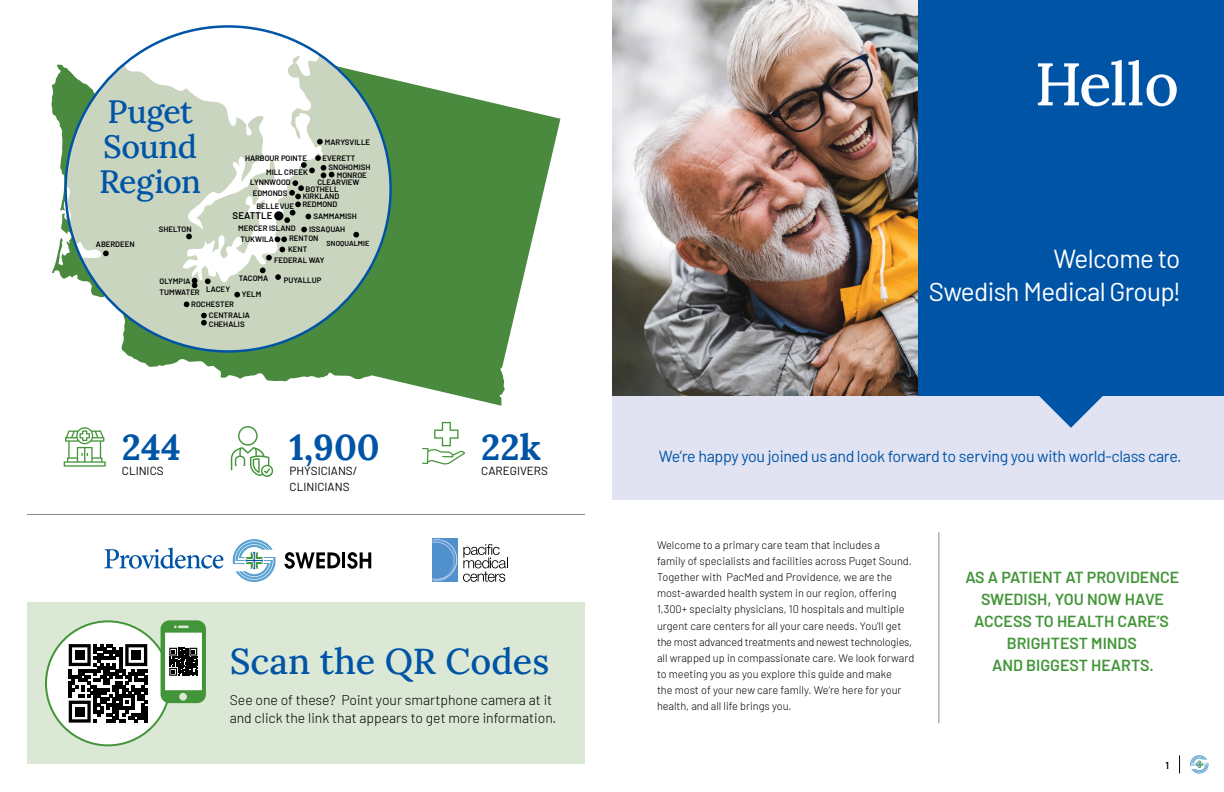
<style>
.page{position:relative;width:1224px;height:792px;background:#fff}
.page>*{position:absolute;margin:0;border:0;box-sizing:border-box;transform-origin:0 0}
.t1{font:500 60px "Lora";letter-spacing:-.01em;color:#fff}
.t2{font:500 36px "Lora";color:#0054a6}
.t3{font:700 36px "Lora";color:#0054a6}
.t4{font:500 32.3px/35.2px "Lora";letter-spacing:-.025em;color:#0054a6}
.t5{font:26px/33px "Barlow";letter-spacing:-.025em;color:#fff;text-align:right}
.t6{font:600 16px/22px "Barlow";color:#439539;text-align:center}
.t7{font:16px "Barlow";letter-spacing:-.02em;color:#0054a6}
.t8{font:300 14px/18px "Barlow";color:#000}
.t9{font:11.8px/15.3px "Barlow";color:#000}
.t10{font:300 11px/16px "Barlow";color:#000}
.t11{font:600 10px "Barlow";color:#000}
.t12{font:600 9.7px "Barlow";color:#000}
.t13{font:600 7.9px/7.6px "Barlow";color:#000;text-align:center}
.t14{font:600 7.3px "Barlow";color:#000}
</style>
<div class="page">
<div style="left:27px;top:602px;width:558px;height:162px;background:#dbe8d5"></div>
<div style="left:46px;top:621px;width:124px;height:124px;background:#fff;border-radius:50%"></div>
<svg style="left:1179px;top:755px;width:1px;height:18px"></svg>
<svg style="left:1190px;top:755px;width:19px;height:19px"></svg>
<svg style="left:52px;top:64px;width:508px;height:342px;fill:#4a8a3f"></svg>
<img style="left:59px;top:76px;width:7px;height:9px">
<svg style="left:66px;top:26px;width:325px;height:325px;fill:#cad5bf"></svg>
<svg style="left:103px;top:251px;width:6px;height:5px"></svg>
<svg style="left:317px;top:139px;width:6px;height:6px"></svg>
<svg style="left:353px;top:232px;width:6px;height:6px"></svg>
<svg style="left:260px;top:268px;width:6px;height:5px"></svg>
<svg style="left:234px;top:292px;width:6px;height:6px"></svg>
<svg style="left:275px;top:274px;width:6px;height:6px"></svg>
<svg style="left:205px;top:278px;width:6px;height:6px"></svg>
<svg style="left:192px;top:278px;width:5px;height:10px"></svg>
<svg style="left:186px;top:234px;width:6px;height:5px"></svg>
<svg style="left:184px;top:301px;width:5px;height:6px"></svg>
<svg style="left:201px;top:313px;width:6px;height:13px"></svg>
<svg style="left:266px;top:155px;width:68px;height:106px"></svg>
<svg style="left:64px;top:427px;width:42px;height:40px"></svg>
<svg style="left:231px;top:426px;width:43px;height:51px"></svg>
<svg style="left:422px;top:422px;width:43px;height:42px"></svg>
<div style="left:612px;top:0;width:612px;height:396px;background:#0054a6"></div>
<img style="left:612px;top:0;width:306px;height:396px">
<div style="left:612px;top:396px;width:612px;height:104px;background:#e1e3f3"></div>
<svg style="left:1039px;top:396px;width:64px;height:32px"></svg>
<hr style="left:939px;top:532px;width:1px;height:191px;background:#88887e">
<div style="left:62px;top:638px;width:92px;height:91px;background:#fff"></div>
<svg style="left:69px;top:644px;width:78px;height:79px"></svg>
<div style="left:75px;top:650px;width:9px;height:10px;background:#000"></div>
<div style="left:132px;top:650px;width:9px;height:10px;background:#000"></div>
<div style="left:75px;top:707px;width:9px;height:9px;background:#000"></div>
<svg style="left:161px;top:620px;width:45px;height:83px;background:#86a682"></svg>
<svg style="left:463px;top:544px;width:45px;height:38px"></svg>
<div style="left:432px;top:538px;width:26px;height:44px;background:#5091cd"></div>
<svg style="left:432px;top:539px;width:25px;height:42px"></svg>
<hr style="left:27px;top:514px;width:558px;height:1px;background:#88887e">
<svg style="left:284px;top:552px;width:56px;height:17px"></svg>
<hr style="left:342px;top:552px;width:3px;height:16px;background:#000">
<svg style="left:347px;top:552px;width:24px;height:17px"></svg>
<svg style="left:233px;top:539px;width:43px;height:43px"></svg>
<svg style="left:104px;top:547px;width:119px;height:22px"></svg>
<h3 class="t4" style="left:99px;top:92px;width:103px">Puget<br>Sound<br>Region</h3>
<p class="t13" style="left:96px;top:240px;width:40px">ABERDEEN</p>
<p class="t13" style="left:159px;top:225px;width:34px">SHELTON</p>
<p class="t13" style="left:325px;top:137px;width:47px">MARYSVILLE</p>
<p class="t13" style="left:245px;top:154px;width:63px">HARBOUR POINTE</p>
<p class="t13" style="left:302px;top:185px;width:38px">BOTHELL<br>KIRKLAND<br>REDMOND</p>
<p class="t13" style="left:322px;top:154px;width:35px">EVERETT</p>
<p class="t13" style="left:317px;top:160px;width:55px;line-height:14.1px;text-align:left;text-indent:11px">SNOHOMISH<br>CLEARVIEW</p>
<p class="t13" style="left:266px;top:168px;width:43px">MILL CREEK</p>
<p class="t13" style="left:337px;top:171px;width:32px">MONROE</p>
<p class="t13" style="left:250px;top:178px;width:42px">LYNNWOOD</p>
<p class="t12" style="left:233px;top:208px;width:41px">SEATTLE</p>
<p class="t13" style="left:238px;top:221px;width:59px;line-height:11.5px;text-align:left">MERCER ISLAND<br>TUKWILA</p>
<p class="t13" style="left:253px;top:188px;width:36px">EDMONDS</p>
<p class="t13" style="left:256px;top:201px;width:39px">BELLEVUE</p>
<p class="t13" style="left:313px;top:211px;width:45px">SAMMAMISH</p>
<p class="t13" style="left:274px;top:243px;width:52px;line-height:11px">KENT<br>FEDERAL WAY</p>
<p class="t13" style="left:309px;top:225px;width:38px">ISSAQUAH</p>
<p class="t14" style="left:327px;top:238px;width:44px">SNOQUALMIE</p>
<p class="t13" style="left:289px;top:234px;width:31px">RENTON</p>
<p class="t13" style="left:160px;top:275px;width:42px;line-height:10.9px;text-align:left">OLYMPIA<br>TUMWATER</p>
<p class="t13" style="left:206px;top:284px;width:25px">LACEY</p>
<p class="t13" style="left:239px;top:269px;width:31px;line-height:15.8px">TACOMA<br>YELM</p>
<p class="t13" style="left:284px;top:275px;width:39px">PUYALLUP</p>
<p class="t13" style="left:191px;top:300px;width:44px">ROCHESTER</p>
<p class="t13" style="left:209px;top:319px;width:37px">CHEHALIS</p>
<p class="t13" style="left:209px;top:311px;width:42px">CENTRALIA</p>
<h2 class="t3" style="left:122px;top:420px;width:60px">244</h2>
<p class="t9" style="left:122px;top:462px;width:43px">CLINICS</p>
<h2 class="t3" style="left:290px;top:420px;width:92px">1,900</h2>
<p class="t9" style="left:290px;top:462px;width:69px">PHYSICIANS/<br>CLINICIANS</p>
<h2 class="t3" style="left:481px;top:420px;width:61px">22k</h2>
<p class="t9" style="left:481px;top:462px;width:68px">CAREGIVERS</p>
<h2 class="t2" style="left:230px;top:634px;width:321px">Scan the QR Codes</h2>
<p class="t8" style="left:230px;top:690px;width:328px">See one of these? Point your smartphone camera at it and click the link that appears to get more information.</p>
<h1 class="t1" style="left:1035px;top:39px;width:146px">Hello</h1>
<h3 class="t5" style="left:929px;top:240px;width:254px">Welcome to<br>Swedish Medical Group!</h3>
<h3 class="t7" style="left:659px;top:445px;width:524px">We’re happy you joined us and look forward to serving you with world-class care.</h3>
<p class="t10" style="left:657px;top:537px;width:259px">Welcome to a primary care team that includes a<br>family of specialists and facilities across Puget Sound.<br>Together with PacMed and Providence, we are the most-awarded health system in our region, offering 1,300+ specialty physicians, 10 hospitals and multiple urgent care centers for all your care needs. You’ll get the most advanced treatments and newest technologies, all wrapped up in compassionate care. We look forward to meeting you as you explore this guide and make<br>the most of your new care family. We’re here for your health, and all life brings you.</p>
<h3 class="t6" style="left:965px;top:565px;width:215px">AS A PATIENT AT PROVIDENCE<br>SWEDISH, YOU NOW HAVE<br>ACCESS TO HEALTH CARE’S<br>BRIGHTEST MINDS<br>AND BIGGEST HEARTS.</h3>
<p class="t11" style="left:1165px;top:758px;width:5px">1</p>
</div>
